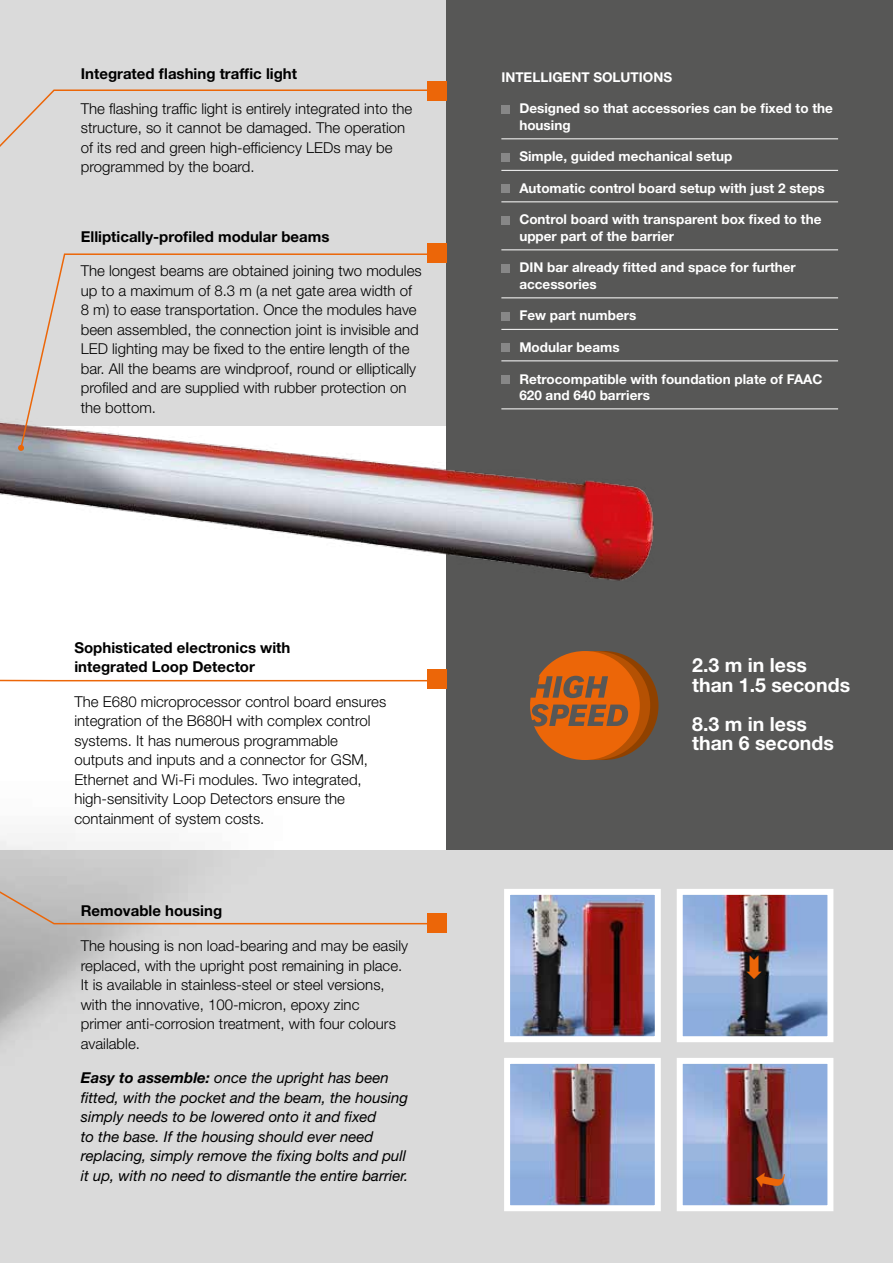
<style>
.page{position:relative;width:893px;height:1263px;background:#fff}
.page>*{position:absolute;margin:0;border:0;box-sizing:border-box;transform-origin:0 0}
.t1{font:700 19.5px/19.5px "Helvetica Neue LT Std";color:#fff}
.t2{font:300 15px/19.5px "Helvetica Neue LT Std";color:#000}
.t3{font:italic 15px/19.5px "Helvetica Neue LT Std";color:#000}
.t4{font:700 15px/19.5px "Helvetica Neue LT Std";color:#000}
.t5{font:700 13.5px/16.5px "Helvetica Neue LT Std";color:#fff}
.s1{font-weight:700}
</style>
<div class="page">
<div style="left:0;top:0;width:446px;height:425px;background:#dadada"></div>
<div style="left:446px;top:0;width:447px;height:850px;background:#575756"></div>
<div style="left:0;top:850px;width:893px;height:413px;background:#dadada"></div>
<hr style="left:501px;top:138px;width:337px;height:1px;background:#fff">
<hr style="left:501px;top:170px;width:337px;height:1px;background:#fff">
<hr style="left:501px;top:201px;width:337px;height:1px;background:#fff">
<hr style="left:501px;top:249px;width:337px;height:1px;background:#fff">
<hr style="left:501px;top:297px;width:337px;height:1px;background:#fff">
<hr style="left:501px;top:329px;width:337px;height:1px;background:#fff">
<hr style="left:501px;top:360px;width:337px;height:1px;background:#fff">
<hr style="left:501px;top:408px;width:337px;height:1px;background:#fff">
<div style="left:501px;top:105px;width:9px;height:8px;background:#878787"></div>
<div style="left:501px;top:153px;width:9px;height:8px;background:#878787"></div>
<div style="left:501px;top:184px;width:9px;height:9px;background:#878787"></div>
<div style="left:427px;top:81px;width:19px;height:19px;background:#ec6608"></div>
<img style="left:0;top:216px;width:794px;height:827px">
<svg style="left:0;top:89px;width:445px;height:249px"></svg>
<svg style="left:19px;top:253px;width:424px;height:197px"></svg>
<svg style="left:18px;top:445px;width:6px;height:6px"></svg>
<svg style="left:0;top:791px;width:438px;height:134px"></svg>
<svg style="left:0;top:678px;width:438px;height:4px"></svg>
<img style="left:511px;top:896px;width:143px;height:139px">
<div style="left:504px;top:889px;width:157px;height:153px;border:6px solid #fff"></div>
<img style="left:511px;top:1065px;width:143px;height:139px">
<div style="left:504px;top:1058px;width:157px;height:153px;border:6px solid #fff"></div>
<img style="left:684px;top:896px;width:142px;height:139px">
<div style="left:677px;top:889px;width:156px;height:153px;border:6px solid #fff"></div>
<img style="left:684px;top:1065px;width:142px;height:139px">
<div style="left:677px;top:1058px;width:156px;height:153px;border:6px solid #fff"></div>
<div style="left:549px;top:651px;width:109px;height:109px;background:#8f4100;border-radius:50%"></div>
<div style="left:540px;top:651px;width:110px;height:109px;background:#b55103;border-radius:50%"></div>
<div style="left:530px;top:651px;width:110px;height:109px;background:#ec6608;border-radius:50%"></div>
<svg style="left:530px;top:676px;width:78px;height:22px"></svg>
<svg style="left:530px;top:704px;width:98px;height:22px"></svg>
<svg style="left:747px;top:955px;width:15px;height:24px"></svg>
<svg style="left:754px;top:1169px;width:31px;height:23px"></svg>
<p class="t4" style="left:81px;top:64px;width:218px">Integrated flashing traffic light</p>
<p class="t2" style="left:81px;top:98px;width:333px">The flashing traffic light is entirely integrated into the structure, so it cannot be damaged. The operation of its red and green high-efficiency LEDs may be programmed by the board.</p>
<p class="t4" style="left:81px;top:226px;width:250px">Elliptically-profiled modular beams</p>
<p class="t2" style="left:81px;top:261px;width:342px">The longest beams are obtained joining two modules up to a maximum of 8.3 m (a net gate area width of 8 m) to ease transportation. Once the modules have been assembled, the connection joint is invisible and LED lighting may be fixed to the entire length of the bar. All the beams are windproof, round or elliptically profiled and are supplied with rubber protection on the bottom.</p>
<p class="t5" style="left:501px;top:69px;width:30px">Intelli</p>
<p class="t5" style="left:552px;top:69px;width:120px">gent solutions</p>
<p class="t5" style="left:519px;top:100px;width:315px">Designed so that accessories can be fixed to the housing</p>
<p class="t5" style="left:519px;top:148px;width:214px">Simple, guided mechanical setup</p>
<p class="t5" style="left:519px;top:180px;width:307px">Automatic control board setup with just 2 steps</p>
<p class="t5" style="left:519px;top:211px;width:304px">Control board with transparent box fixed to the upper part of the barrier</p>
<p class="t5" style="left:519px;top:259px;width:278px">DIN bar already fitted and space for further accessories</p>
<p class="t5" style="left:519px;top:307px;width:118px">Few part numbers</p>
<p class="t5" style="left:519px;top:339px;width:102px">Modular beams</p>
<p class="t5" style="left:519px;top:370px;width:305px">Retrocompatible with foundation plate of FAAC<br>620 and 640 barriers</p>
<p class="t4" style="left:74px;top:637px;width:218px">Sophisticated electronics with integrated Loop Detector</p>
<p class="t2" style="left:74px;top:691px;width:313px">The E680 microprocessor control board ensures integration of the B680H with complex control systems. It has numerous programmable outputs and inputs and a connector for GSM, Ethernet and Wi-Fi modules. Two integrated, high-sensitivity Loop Detectors ensure the containment of system costs.</p>
<p class="t4" style="left:81px;top:901px;width:143px">Removable housing</p>
<p class="t2" style="left:81px;top:935px;width:329px">The housing is non load-bearing and may be easily replaced, with the upright post remaining in place.<br>It is available in stainless-steel or steel versions, with the innovative, 100-micron, epoxy zinc<br>primer anti-corrosion treatment, with four colours available.</p>
<p class="t3" style="left:81px;top:1068px;width:329px"><span class="s1">Easy to assemble:</span> once the upright has been fitted, with the pocket and the beam, the housing simply needs to be lowered onto it and fixed<br>to the base. If the housing should ever need replacing, simply remove the fixing bolts and pull it up, with no need to dismantle the entire barrier.</p>
<h1 class="t1" style="left:692px;top:655px;width:159px">2.3 m in less than 1.5 seconds</h1>
<h1 class="t1" style="left:692px;top:714px;width:143px">8.3 m in less than 6 seconds</h1>
</div>
